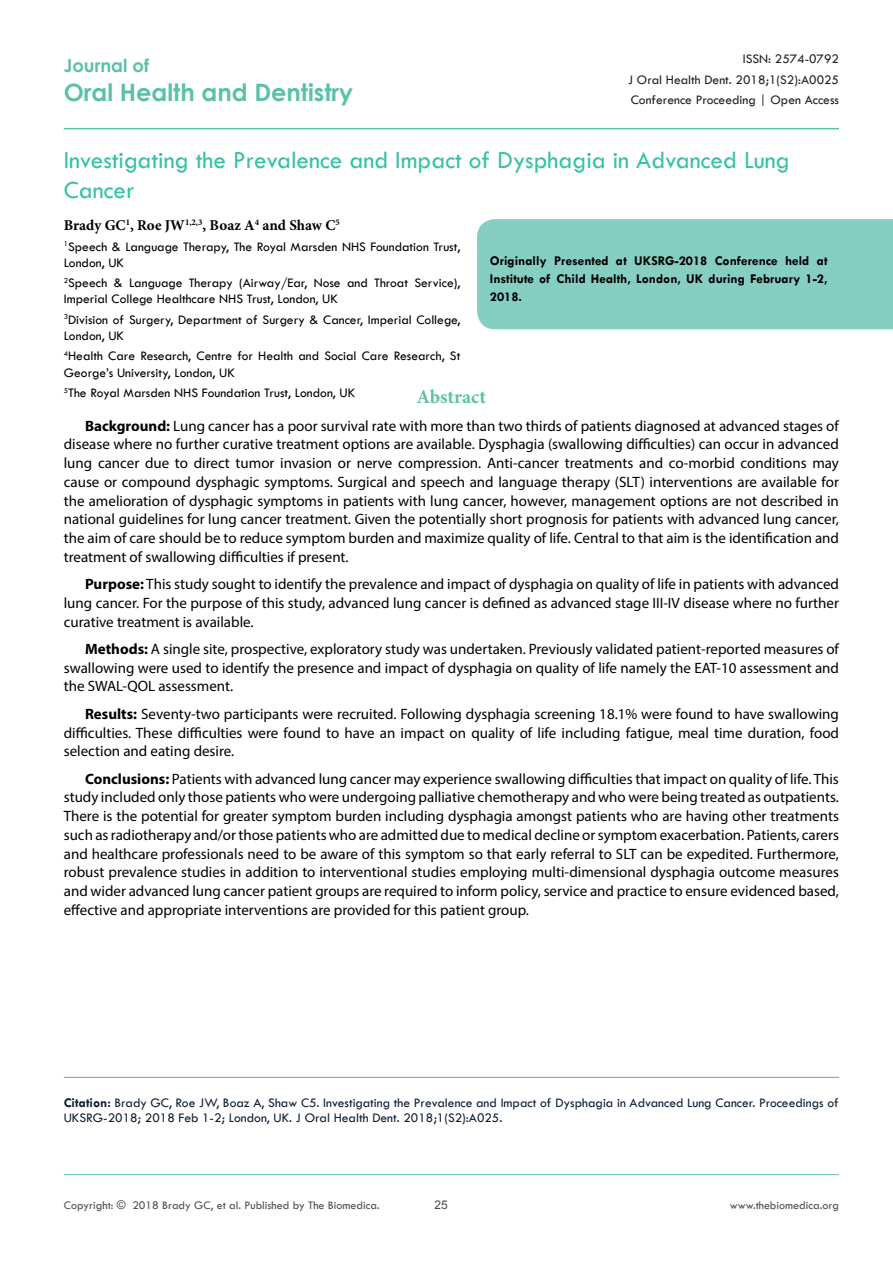
<style>
.page{position:relative;width:893px;height:1263px;background:#fff}
.page>*{position:absolute;margin:0;border:0;box-sizing:border-box;transform-origin:0 0}
.t1{font:25.5px/30px "Tw Cen";color:#36c2a7}
.t2{font:700 24px "Century Gothic";color:#5ac1a7}
.t3{font:700 19.5px "Minion Pro";color:#5bc2a7}
.t4{font:700 18px "Century Gothic";color:#5ac1a7}
.t5{font:15px/18.8px "Myriad Pro";color:#000;text-align:justify}
.t6{font:700 15px "Minion Pro";color:#000}
.t7{font:13.5px/16.2px "Tw Cen";color:#000}
.t8{font:13.5px/15px "Tw Cen";color:#0c1e35}
.t9{font:700 13.5px/18.1px "Tw Cen";color:#000;text-align:justify}
.t10{font:13.5px/20.4px "Tw Cen";color:#202020;text-align:justify}
.t11{font:12px "Tw Cen";color:#524b48}
.t12{font:12px "Arial";color:#524b48}
.s1{font-weight:700}
</style>
<div class="page">
<hr style="left:64px;top:1174px;width:775px;height:1px;background:#5bc2a7">
<hr style="left:64px;top:128px;width:775px;height:1px;background:#5bc2a7">
<div style="left:477px;top:219px;width:416px;height:110px;background:#85cec1"></div>
<hr style="left:64px;top:1077px;width:775px;height:1px;background:#5bc2a7">
<p class="t4" style="left:64px;top:52px;width:87px">Journal of</p>
<h2 class="t2" style="left:64px;top:74px;width:291px">Oral Health and Dentistry</h2>
<p class="t10" style="left:628px;top:49px;width:212px;text-indent:115px">ISSN: 2574-0792<br>J Oral Health Dent. 2018;1(S2):A0025<br>Conference Proceeding | Open Access</p>
<h1 class="t1" style="left:64px;top:145px;width:727px">Investigating the Prevalence and Impact of Dysphagia in Advanced Lung<br>Cancer</h1>
<p class="t6" style="left:64px;top:215px;width:278px">Brady GC<sup>1</sup>, Roe JW<sup>1,2,3</sup>, Boaz A<sup>4</sup> and Shaw C<sup>5</sup></p>
<p class="t7" style="left:64px;top:238px;width:398px"><sup>1</sup>Speech &amp; Language Therapy, The Royal Marsden NHS Foundation Trust,<br>London, UK</p>
<p class="t7" style="left:64px;top:275px;width:398px"><sup>2</sup>Speech &amp; Language Therapy (Airway/Ear, Nose and Throat Service),<br>Imperial College Healthcare NHS Trust, London, UK</p>
<p class="t7" style="left:64px;top:311px;width:398px"><sup>3</sup>Division of Surgery, Department of Surgery &amp; Cancer, Imperial College,<br>London, UK</p>
<p class="t7" style="left:64px;top:348px;width:398px"><sup>4</sup>Health Care Research, Centre for Health and Social Care Research, St<br>George’s University, London, UK</p>
<p class="t7" style="left:64px;top:385px;width:293px"><sup>5</sup>The Royal Marsden NHS Foundation Trust, London, UK</p>
<p class="t9" style="left:490px;top:252px;width:339px">Originally Presented at UKSRG-2018 Conference held at Institute of Child Health, London, UK during February 1-2, 2018.</p>
<h3 class="t3" style="left:417px;top:383px;width:71px">Abstract</h3>
<p class="t5" style="left:64px;top:416px;width:777px;text-indent:21px"><span class="s1">Background:</span> Lung cancer has a poor survival rate with more than two thirds of patients diagnosed at advanced stages of disease where no further curative treatment options are available. Dysphagia (swallowing difficulties) can occur in advanced lung cancer due to direct tumor invasion or nerve compression. Anti-cancer treatments and co-morbid conditions may cause or compound dysphagic symptoms. Surgical and speech and language therapy (SLT) interventions are available for the amelioration of dysphagic symptoms in patients with lung cancer, however, management options are not described in national guidelines for lung cancer treatment. Given the potentially short prognosis for patients with advanced lung cancer, the aim of care should be to reduce symptom burden and maximize quality of life. Central to that aim is the identification and treatment of swallowing difficulties if present.</p>
<p class="t5" style="left:64px;top:574px;width:777px;text-indent:21px"><span class="s1">Purpose:</span> This study sought to identify the prevalence and impact of dysphagia on quality of life in patients with advanced lung cancer. For the purpose of this study, advanced lung cancer is defined as advanced stage III-IV disease where no further curative treatment is available.</p>
<p class="t5" style="left:64px;top:639px;width:777px;text-indent:21px"><span class="s1">Methods:</span> A single site, prospective, exploratory study was undertaken. Previously validated patient-reported measures of swallowing were used to identify the presence and impact of dysphagia on quality of life namely the EAT-10 assessment and the SWAL-QOL assessment.</p>
<p class="t5" style="left:64px;top:704px;width:777px;text-indent:21px"><span class="s1">Results:</span> Seventy-two participants were recruited. Following dysphagia screening 18.1% were found to have swallowing difficulties. These difficulties were found to have an impact on quality of life including fatigue, meal time duration, food selection and eating desire.</p>
<p class="t5" style="left:64px;top:769px;width:777px;text-indent:21px"><span class="s1">Conclusions:</span> Patients with advanced lung cancer may experience swallowing difficulties that impact on quality of life. This study included only those patients who were undergoing palliative chemotherapy and who were being treated as outpatients.<br>There is the potential for greater symptom burden including dysphagia amongst patients who are having other treatments such as radiotherapy and/or those patients who are admitted due to medical decline or symptom exacerbation. Patients, carers and healthcare professionals need to be aware of this symptom so that early referral to SLT can be expedited. Furthermore, robust prevalence studies in addition to interventional studies employing multi-dimensional dysphagia outcome measures and wider advanced lung cancer patient groups are required to inform policy, service and practice to ensure evidenced based, effective and appropriate interventions are provided for this patient group.</p>
<p class="t8" style="left:64px;top:1095px;width:776px"><span class="s1">Citation:</span> Brady GC, Roe JW, Boaz A, Shaw C5. Investigating the Prevalence and Impact of Dysphagia in Advanced Lung Cancer. Proceedings of<br>UKSRG-2018; 2018 Feb 1-2; London, UK. J Oral Health Dent. 2018;1(S2):A025.</p>
<p class="t11" style="left:64px;top:1197px;width:317px">Copyright: © 2018 Brady GC, et al. Published by The Biomedica.</p>
<p class="t12" style="left:434px;top:1197px;width:15px">25</p>
<p class="t11" style="left:730px;top:1197px;width:111px">www.thebiomedica.org</p>
</div>
